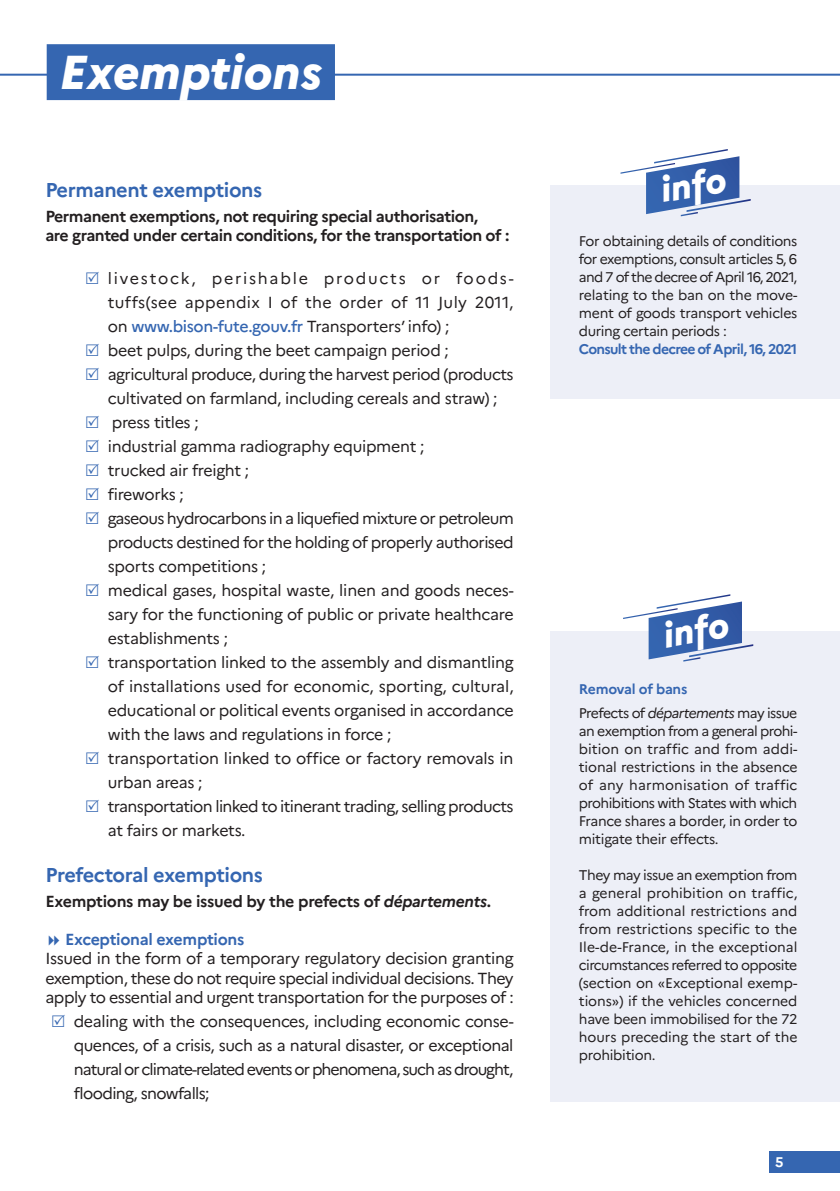
<style>
.page{position:relative;width:840px;height:1191px;background:#fff}
.page>*{position:absolute;margin:0;border:0;box-sizing:border-box;transform-origin:0 0}
.t1{font:italic 800 47.4px "Marianne";color:#fff}
.t2{font:italic 800 35.2px "Marianne";color:#fff}
.TITRE_PAG_INT_NIVEAU{font:700 20px "Marianne";letter-spacing:-.02em;color:#3566b1}
.TEXTE_COURANT{font:16px/24px "Marianne";letter-spacing:-.02em;color:#231f20;text-align:justify}
.TEXTE_COURANT-2{font:700 16px "Marianne";letter-spacing:-.03em;color:#231f20}
.TEXTE_COURANT-3{font:16px/24px "Marianne";letter-spacing:-.04em;color:#231f20}
.TEXTE_COURANT-4{font:700 16px "Marianne";letter-spacing:-.02em;color:#3566b1}
.TEXTE_COURANT-5{font:14px/18px "Marianne";letter-spacing:-.02em;color:#231f20;text-align:justify}
.INTERDICTION_COMPLEM{font:14px/18px "Marianne";letter-spacing:-.025em;color:#231f20;text-align:justify}
.INTERDICTION_COMPLEM-2{font:700 14px "Marianne";letter-spacing:-.05em;color:#3566b1}
.TEXTE_COURANT-6{font:700 14px "Marianne";letter-spacing:-.02em;color:#3566b1}
.t3{font:700 14px "Marianne";color:#fff}
.s1{font-weight:500;color:#3566b1}
.s2{font-style:italic}
</style>
<div class="page">
<div style="left:769px;top:1151px;width:70px;height:21px;background:#3566b1"></div>
<hr style="left:0;top:74px;width:839px;height:2px;background:#3566b1">
<div style="left:550px;top:186px;width:289px;height:213px;background:#edeff7"></div>
<div style="left:550px;top:631px;width:289px;height:470px;background:#edeff7"></div>
<div style="left:47px;top:44px;width:288px;height:56px;background:#3566b1"></div>
<svg style="left:620px;top:149px;width:130px;height:67px"></svg>
<svg style="left:623px;top:594px;width:129px;height:67px"></svg>
<p class="t1" style="left:59px;top:43px;width:264px">Exemptions</p>
<p class="TITRE_PAG_INT_NIVEAU" style="left:45px;top:177px;width:218px">Permanent exemptions</p>
<p class="TEXTE_COURANT-2" style="left:45px;top:206px;width:434px">Permanent exemptions, not requiring special authorisation,</p>
<p class="TEXTE_COURANT-2" style="left:45px;top:225px;width:465px">are granted under certain conditions, for the transportation of :</p>
<p class="TEXTE_COURANT" style="left:108px;top:266px;width:407px">livestock, perishable products or foods&shy;tuffs(see appendix I of the order of 11 July 2011, on <span class="s1">www.bison-fute.gouv.fr</span> Transporters’ info) ;</p>
<p class="TEXTE_COURANT" style="left:108px;top:338px;width:342px">beet pulps, during the beet campaign period ;</p>
<p class="TEXTE_COURANT" style="left:108px;top:362px;width:407px">agricultural produce, during the harvest period (products cultivated on farmland, including cereals and straw) ;</p>
<p class="TEXTE_COURANT" style="left:112px;top:410px;width:88px">press titles ;</p>
<p class="TEXTE_COURANT" style="left:108px;top:434px;width:318px">industrial gamma radiography equipment ;</p>
<p class="TEXTE_COURANT" style="left:108px;top:458px;width:143px">trucked air freight ;</p>
<p class="TEXTE_COURANT" style="left:108px;top:482px;width:77px">fireworks ;</p>
<p class="TEXTE_COURANT" style="left:108px;top:506px;width:407px">gaseous hydrocarbons in a liquefied mixture or petroleum products destined for the holding of properly authorised sports competitions ;</p>
<p class="TEXTE_COURANT" style="left:108px;top:578px;width:407px">medical gases, hospital waste, linen and goods neces&shy;sary for the functioning of public or private healthcare establishments ;</p>
<p class="TEXTE_COURANT" style="left:108px;top:650px;width:407px">transportation linked to the assembly and dismantling of installations used for economic, sporting, cultural, educational or political events organised in accordance with the laws and regulations in force ;</p>
<p class="TEXTE_COURANT" style="left:108px;top:746px;width:407px">transportation linked to office or factory removals in urban areas ;</p>
<p class="TEXTE_COURANT-3" style="left:108px;top:794px;width:407px">transportation linked to itinerant trading, selling products at fairs or markets.</p>
<p class="TITRE_PAG_INT_NIVEAU" style="left:45px;top:862px;width:219px">Prefectoral exemptions</p>
<p class="TEXTE_COURANT-2" style="left:45px;top:891px;width:447px">Exemptions may be issued by the prefects of <span class="s2">départements</span>.</p>
<p class="TEXTE_COURANT-4" style="left:65px;top:929px;width:181px">Exceptional exemptions</p>
<p class="TEXTE_COURANT" style="left:45px;top:949px;width:469px;line-height:19.2px">Issued in the form of a temporary regulatory decision granting exemption, these do not require special individual decisions. They apply to essential and urgent transportation for the purposes of :</p>
<p class="TEXTE_COURANT" style="left:74px;top:1009px;width:441px">dealing with the consequences, including economic conse&shy;quences, of a crisis, such as a natural disaster, or exceptional natural or climate-related events or phenomena, such as drought, flooding, snowfalls;</p>
<p class="t2" style="left:657px;top:169px;width:67px;rotate:-10deg">info</p>
<p class="INTERDICTION_COMPLEM" style="left:578px;top:232px;width:220px">For obtaining details of conditions for exemptions, consult articles 5, 6 and 7 of the decree of April 16, 2021, relating to the ban on the move&shy;ment of goods transport vehicles during certain periods :</p>
<p class="INTERDICTION_COMPLEM-2" style="left:578px;top:341px;width:220px">Consult the decree of April, 16, 2021</p>
<p class="t2" style="left:659px;top:614px;width:67px;rotate:-10deg">info</p>
<p class="TEXTE_COURANT-6" style="left:578px;top:681px;width:110px">Removal of bans</p>
<p class="TEXTE_COURANT-5" style="left:578px;top:704px;width:220px">Prefects of <span class="s2">départements</span> may issue an exemption from a general prohi&shy;bition on traffic and from addi&shy;tional restrictions in the absence of any harmonisation of traffic prohibitions with States with which France shares a border, in order to mitigate their effects.</p>
<p class="TEXTE_COURANT-5" style="left:578px;top:866px;width:220px">They may issue an exemption from a general prohibition on traffic, from additional restrictions and from restrictions specific to the Ile-de-France, in the exceptional circumstances referred to opposite (section on «Exceptional exemp&shy;tions») if the vehicles concerned have been immobilised for the 72 hours preceding the start of the prohibition.</p>
<p class="t3" style="left:774px;top:1153px;width:10px">5</p>
</div>
